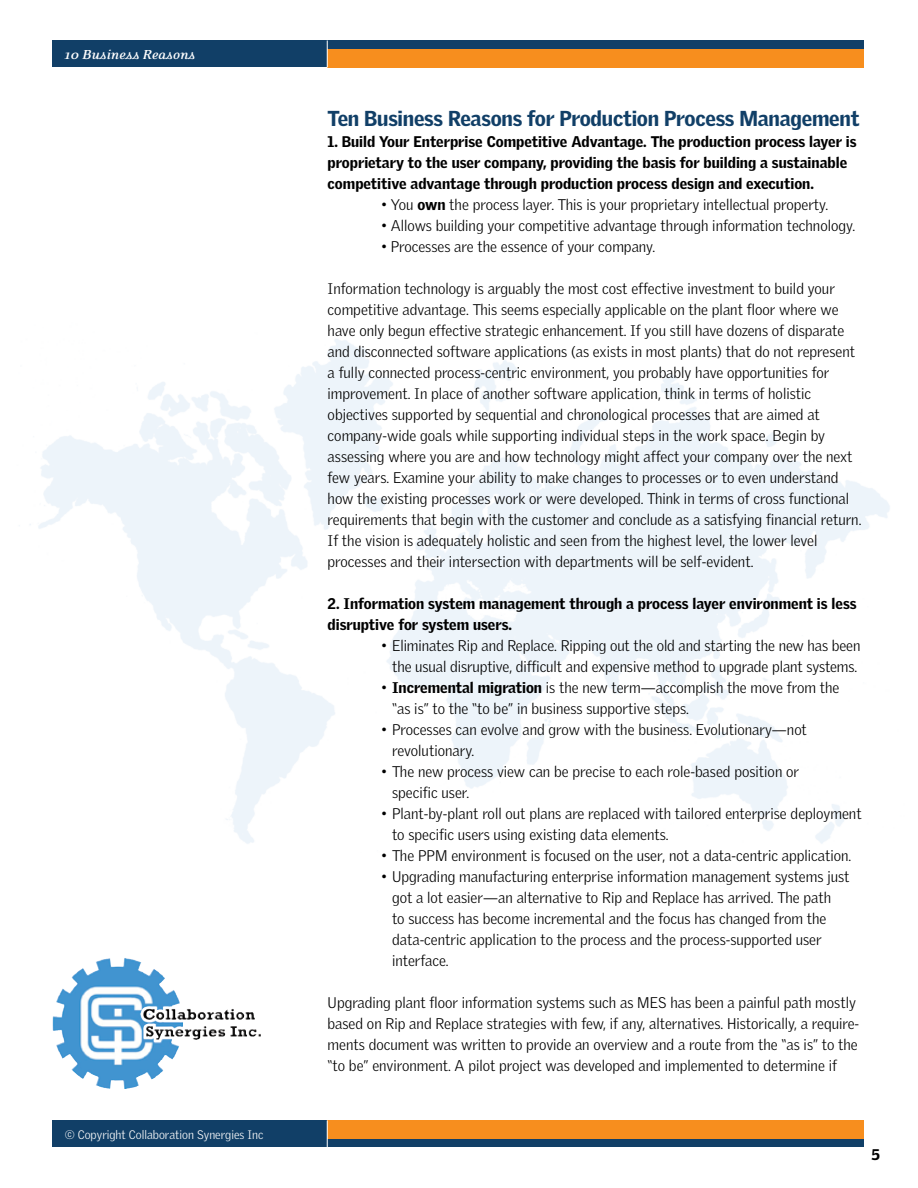
<style>
.page{position:relative;width:918px;height:1188px;background:#fff}
.page>*{position:absolute;margin:0;border:0;box-sizing:border-box;transform-origin:0 0}
.t1{font:900 21px "Griffith Gothic";letter-spacing:-.01em;color:#113f67}
.t2{font:300 15px/21px "Griffith Gothic";color:#000}
.t3{font:900 15px/21px "Griffith Gothic";color:#000}
.t4{font:italic 700 15px "Eidetic Neo";color:#fff}
.t5{font:300 12px "Griffith Gothic";color:#fff}
.s1{font-weight:900}
</style>
<div class="page">
<img style="left:71px;top:958px;width:53px;height:34px">
<div style="left:53px;top:1120px;width:811px;height:28px;background:#113f67"></div>
<div style="left:328px;top:1120px;width:536px;height:19px;background:#f78e1e"></div>
<svg style="left:327px;top:1120px;width:1px;height:28px"></svg>
<div style="left:53px;top:40px;width:811px;height:28px;background:#113f67"></div>
<div style="left:328px;top:49px;width:536px;height:19px;background:#f78e1e"></div>
<svg style="left:327px;top:40px;width:1px;height:28px"></svg>
<p class="t4" style="left:65px;top:47px;width:132px">10 Business Reasons</p>
<p class="t5" style="left:65px;top:1128px;width:200px">© Copyright Collaboration Synergies Inc</p>
<h1 class="t1" style="left:328px;top:106px;width:533px">Ten Business Reasons for Production Process Management</h1>
<p class="t3" style="left:328px;top:131px;width:531px">1. Build Your Enterprise Competitive Advantage. The production process layer is proprietary to the user company, providing the basis for building a sustainable competitive advantage through production process design and execution.</p>
<p class="t2" style="left:382px;top:194px;width:448px">• You <span class="s1">own</span> the process layer. This is your proprietary intellectual property.</p>
<p class="t2" style="left:382px;top:215px;width:475px">• Allows building your competitive advantage through information technology.</p>
<p class="t2" style="left:382px;top:236px;width:275px">• Processes are the essence of your company.</p>
<p class="t2" style="left:328px;top:278px;width:535px">Information technology is arguably the most cost effective investment to build your competitive advantage. This seems especially applicable on the plant floor where we have only begun effective strategic enhancement. If you still have dozens of disparate and disconnected software applications (as exists in most plants) that do not represent a fully connected process-centric environment, you probably have opportunities for improvement. In place of another software application, think in terms of holistic objectives supported by sequential and chronological processes that are aimed at company-wide goals while supporting individual steps in the work space. Begin by assessing where you are and how technology might affect your company over the next few years. Examine your ability to make changes to processes or to even understand how the existing processes work or were developed. Think in terms of cross functional requirements that begin with the customer and conclude as a satisfying financial return.<br>If the vision is adequately holistic and seen from the highest level, the lower level processes and their intersection with departments will be self-evident.</p>
<p class="t3" style="left:328px;top:593px;width:530px">2. Information system management through a process layer environment is less disruptive for system users.</p>
<p class="t2" style="left:382px;top:635px;width:480px;text-align:center">• Eliminates Rip and Replace. Ripping out the old and starting the new has been the usual disruptive, difficult and expensive method to upgrade plant systems.</p>
<p class="t2" style="left:392px;top:677px;width:449px;text-indent:-10px">• <span class="s1">Incremental migration</span> is the new term—accomplish the move from the “as is” to the “to be” in business supportive steps.</p>
<p class="t2" style="left:392px;top:719px;width:416px;text-indent:-10px">• Processes can evolve and grow with the business. Evolutionary—not revolutionary.</p>
<p class="t2" style="left:392px;top:761px;width:409px;text-indent:-10px">• The new process view can be precise to each role-based position or specific user.</p>
<p class="t2" style="left:392px;top:803px;width:471px;text-indent:-10px">• Plant-by-plant roll out plans are replaced with tailored enterprise deployment to specific users using existing data elements.</p>
<p class="t2" style="left:382px;top:845px;width:471px">• The PPM environment is focused on the user, not a data-centric application.</p>
<p class="t2" style="left:392px;top:866px;width:459px;text-indent:-10px">• Upgrading manufacturing enterprise information management systems just got a lot easier—an alternative to Rip and Replace has arrived. The path<br>to success has become incremental and the focus has changed from the data-centric application to the process and the process-supported user interface.</p>
<p class="t2" style="left:328px;top:992px;width:533px">Upgrading plant floor information systems such as MES has been a painful path mostly based on Rip and Replace strategies with few, if any, alternatives. Historically, a require&shy;ments document was written to provide an overview and a route from the “as is” to the “to be” environment. A pilot project was developed and implemented to determine if</p>
<p class="t3" style="left:872px;top:1143px;width:10px">5</p>
</div>
